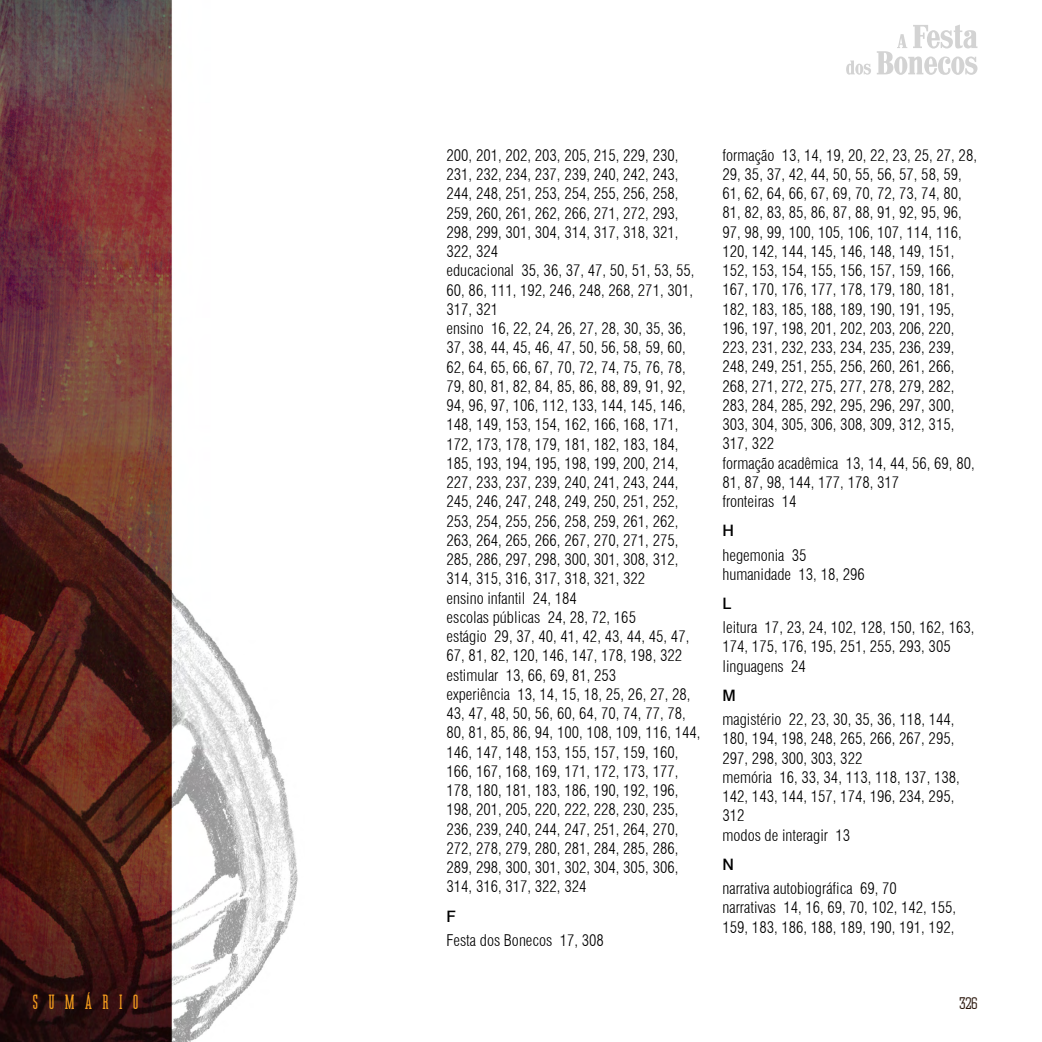
<style>
.page{position:relative;width:1042px;height:1042px;background:#fff}
.page>*{position:absolute;margin:0;border:0;box-sizing:border-box;transform-origin:0 0}
.t1{font:21px "Jerome";letter-spacing:.49em;color:#f59d1d}
.t2{font:17.5px "Jerome";color:#29150b}
.t3{font:300 condensed 15.75px/19.2px "Swiss 721 BT";color:#000}
.t4{font:500 15.75px "Swiss 721 BT";color:#000}
</style>
<div class="page">
<svg style="left:846px;top:60px;width:25px;height:15px"></svg>
<svg style="left:877px;top:25px;width:100px;height:50px"></svg>
<img style="left:0;top:0;width:298px;height:1042px">
<p class="t3" style="left:446px;top:145px;width:255px">200, 201, 202, 203, 205, 215, 229, 230, 231, 232, 234, 237, 239, 240, 242, 243, 244, 248, 251, 253, 254, 255, 256, 258, 259, 260, 261, 262, 266, 271, 272, 293, 298, 299, 301, 304, 314, 317, 318, 321, 322, 324<br>educacional 35, 36, 37, 47, 50, 51, 53, 55, 60, 86, 111, 192, 246, 248, 268, 271, 301, 317, 321<br>ensino 16, 22, 24, 26, 27, 28, 30, 35, 36, 37, 38, 44, 45, 46, 47, 50, 56, 58, 59, 60, 62, 64, 65, 66, 67, 70, 72, 74, 75, 76, 78, 79, 80, 81, 82, 84, 85, 86, 88, 89, 91, 92, 94, 96, 97, 106, 112, 133, 144, 145, 146, 148, 149, 153, 154, 162, 166, 168, 171, 172, 173, 178, 179, 181, 182, 183, 184, 185, 193, 194, 195, 198, 199, 200, 214, 227, 233, 237, 239, 240, 241, 243, 244, 245, 246, 247, 248, 249, 250, 251, 252, 253, 254, 255, 256, 258, 259, 261, 262, 263, 264, 265, 266, 267, 270, 271, 275, 285, 286, 297, 298, 300, 301, 308, 312, 314, 315, 316, 317, 318, 321, 322<br>ensino infantil 24, 184<br>escolas públicas 24, 28, 72, 165<br>estágio 29, 37, 40, 41, 42, 43, 44, 45, 47, 67, 81, 82, 120, 146, 147, 178, 198, 322 estimular 13, 66, 69, 81, 253<br>experiência 13, 14, 15, 18, 25, 26, 27, 28, 43, 47, 48, 50, 56, 60, 64, 70, 74, 77, 78, 80, 81, 85, 86, 94, 100, 108, 109, 116, 144, 146, 147, 148, 153, 155, 157, 159, 160, 166, 167, 168, 169, 171, 172, 173, 177, 178, 180, 181, 183, 186, 190, 192, 196, 198, 201, 205, 220, 222, 228, 230, 235, 236, 239, 240, 244, 247, 251, 264, 270, 272, 278, 279, 280, 281, 284, 285, 286, 289, 298, 300, 301, 302, 304, 305, 306, 314, 316, 317, 322, 324</p>
<p class="t4" style="left:446px;top:906px;width:11px">F</p>
<p class="t3" style="left:446px;top:930px;width:159px">Festa dos Bonecos 17, 308</p>
<p class="t3" style="left:722px;top:145px;width:256px">formação 13, 14, 19, 20, 22, 23, 25, 27, 28, 29, 35, 37, 42, 44, 50, 55, 56, 57, 58, 59, 61, 62, 64, 66, 67, 69, 70, 72, 73, 74, 80, 81, 82, 83, 85, 86, 87, 88, 91, 92, 95, 96, 97, 98, 99, 100, 105, 106, 107, 114, 116, 120, 142, 144, 145, 146, 148, 149, 151, 152, 153, 154, 155, 156, 157, 159, 166, 167, 170, 176, 177, 178, 179, 180, 181, 182, 183, 185, 188, 189, 190, 191, 195, 196, 197, 198, 201, 202, 203, 206, 220, 223, 231, 232, 233, 234, 235, 236, 239, 248, 249, 251, 255, 256, 260, 261, 266, 268, 271, 272, 275, 277, 278, 279, 282, 283, 284, 285, 292, 295, 296, 297, 300, 303, 304, 305, 306, 308, 309, 312, 315, 317, 322<br>formação acadêmica 13, 14, 44, 56, 69, 80, 81, 87, 98, 144, 177, 178, 317<br>fronteiras 14</p>
<p class="t4" style="left:722px;top:521px;width:13px">H</p>
<p class="t3" style="left:722px;top:545px;width:144px">hegemonia 35 humanidade 13, 18, 296</p>
<p class="t4" style="left:722px;top:594px;width:10px">L</p>
<p class="t3" style="left:722px;top:618px;width:253px">leitura 17, 23, 24, 102, 128, 150, 162, 163,<br>174, 175, 176, 195, 251, 255, 293, 305 linguagens 24</p>
<p class="t4" style="left:722px;top:686px;width:15px">M</p>
<p class="t3" style="left:722px;top:710px;width:239px">magistério 22, 23, 30, 35, 36, 118, 144,<br>180, 194, 198, 248, 265, 266, 267, 295,<br>297, 298, 300, 303, 322<br>memória 16, 33, 34, 113, 118, 137, 138,<br>142, 143, 144, 157, 174, 196, 234, 295,<br>312<br>modos de interagir 13</p>
<p class="t4" style="left:722px;top:854px;width:13px">N</p>
<p class="t3" style="left:722px;top:878px;width:235px">narrativa autobiográfica 69, 70<br>narrativas 14, 16, 69, 70, 102, 142, 155,<br>159, 183, 186, 188, 189, 190, 191, 192,</p>
<h1 class="t1" style="left:33px;top:990px;width:107px">SUMÁRIO</h1>
<p class="t2" style="left:959px;top:993px;width:19px">326</p>
</div>
